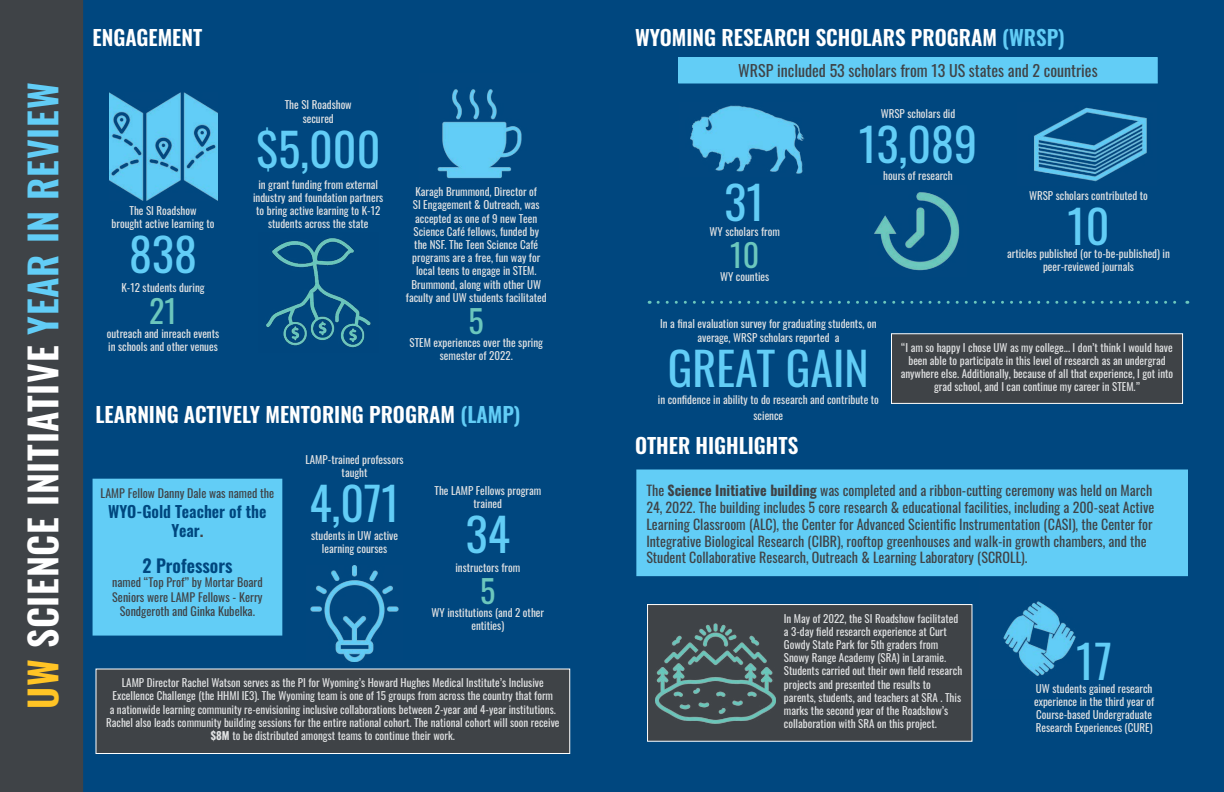
<style>
.page{position:relative;width:1224px;height:792px;background:#fff}
.page>*{position:absolute;margin:0;border:0;box-sizing:border-box;transform-origin:0 0}
.t1{font:46px "Oswald";color:#62cdf6}
.t2{font:600 38px "Oswald";letter-spacing:.02em;color:#fff}
.t3{font:32px "Oswald";color:#6cc7bd}
.t4{font:600 21px "Oswald";color:#fff}
.t5{font:600 18px "Oswald";color:#00477f}
.t6{font:16px "Oswald";color:#3f4347}
.t7{font:600 16px/19.2px "Oswald";color:#00477f;text-align:center}
.t8{font:14px/16.8px "Oswald";color:#3f4347}
.t9{font:12px/14.4px "Oswald";color:#3f4347;text-align:center}
.t10{font:11px/13.2px "Oswald";color:#e1e2e3;text-align:center}
.s1{color:#ffc425}
.s2{color:#62cdf6}
.s3{color:#3f4347}
.s4{font-weight:700}
</style>
<div class="page">
<div style="left:83px;top:0;width:1141px;height:792px;background:#00477f"></div>
<div style="left:0;top:0;width:83px;height:792px;background:#3f4347"></div>
<div style="left:679px;top:58px;width:478px;height:25px;background:#62cdf6"></div>
<div style="left:678px;top:57px;width:480px;height:27px;border:1px solid #62cdf6"></div>
<div style="left:93px;top:479px;width:189px;height:156px;background:#62cdf6"></div>
<div style="left:93px;top:479px;width:189px;height:157px;border:1px solid #62cdf6"></div>
<img style="left:680px;top:102px;width:130px;height:75px">
<img style="left:869px;top:185px;width:98px;height:92px">
<img style="left:1017px;top:102px;width:140px;height:83px">
<div style="left:892px;top:334px;width:291px;height:69px;background:#3f4347"></div>
<div style="left:891px;top:333px;width:292px;height:71px;border:1px solid #fff"></div>
<svg style="left:658px;top:301px;width:530px;height:3px;background:#19658d"></svg>
<div style="left:648px;top:605px;width:324px;height:136px;background:#3f4347"></div>
<div style="left:647px;top:604px;width:325px;height:138px;border:1px solid #fff"></div>
<div style="left:637px;top:470px;width:551px;height:106px;background:#62cdf6"></div>
<div style="left:96px;top:669px;width:474px;height:85px;background:#3f4347"></div>
<div style="left:96px;top:669px;width:474px;height:85px;border:1px solid #fff"></div>
<img style="left:109px;top:93px;width:108px;height:108px">
<img style="left:258px;top:232px;width:120px;height:120px">
<img style="left:307px;top:566px;width:96px;height:96px">
<img style="left:979px;top:579px;width:120px;height:120px">
<img style="left:655px;top:623px;width:120px;height:101px">
<img style="left:420px;top:73px;width:120px;height:120px">
<h2 class="t2" style="left:23px;top:709px;width:628px;rotate:-90deg"><span class="s1">UW</span> SCIENCE INITIATIVE <span class="s2">YEAR IN REVIEW</span></h2>
<h3 class="t4" style="left:93px;top:26px;width:111px">ENGAGEMENT</h3>
<p class="t10" style="left:112px;top:203px;width:104px">The SI Roadshow<br>brought active learning to</p>
<h1 class="t1" style="left:129px;top:214px;width:69px">838</h1>
<p class="t10" style="left:121px;top:280px;width:85px">K-12 students during</p>
<h3 class="t3" style="left:149px;top:283px;width:29px">21</h3>
<p class="t10" style="left:107px;top:325px;width:114px;text-align:left">outreach and inreach events in schools and other venues</p>
<p class="t10" style="left:285px;top:97px;width:69px">The SI Roadshow secured</p>
<h1 class="t1" style="left:256px;top:108px;width:126px">$5,000</h1>
<p class="t10" style="left:253px;top:177px;width:132px">in grant funding from external industry and foundation partners to bring active learning to K-12 students across the state</p>
<p class="t10" style="left:406px;top:184px;width:142px">Karagh Brummond, Director of<br>SI Engagement &amp; Outreach, was accepted as one of 9 new Teen<br>Science Café fellows, funded by the NSF. The Teen Science Café programs are a free, fun way for local teens to engage in STEM.<br>Brummond, along with other UW faculty and UW students facilitated</p>
<h3 class="t3" style="left:469px;top:292px;width:17px">5</h3>
<p class="t10" style="left:410px;top:335px;width:135px">STEM experiences over the spring semester of 2022.</p>
<h3 class="t4" style="left:96px;top:404px;width:427px">LEARNING ACTIVELY MENTORING PROGRAM <span class="s2">(LAMP)</span></h3>
<p class="t9" style="left:101px;top:485px;width:175px">LAMP Fellow Danny Dale was named the</p>
<h3 class="t7" style="left:108px;top:503px;width:160px">WYO-Gold Teacher of the<br>Year<span class="s3">.</span></h3>
<h3 class="t5" style="left:142px;top:556px;width:91px">2 Professors</h3>
<p class="t9" style="left:112px;top:574px;width:152px">named “Top Prof” by Mortar Board<br>Seniors were LAMP Fellows - Kerry<br>Sondgeroth and Ginka Kubelka.</p>
<p class="t10" style="left:305px;top:452px;width:100px">LAMP-trained professors taught</p>
<h1 class="t1" style="left:310px;top:463px;width:92px">4,071</h1>
<p class="t10" style="left:311px;top:528px;width:89px">students in UW active learning courses</p>
<p class="t10" style="left:434px;top:483px;width:108px">The LAMP Fellows program trained</p>
<h1 class="t1" style="left:466px;top:493px;width:46px">34</h1>
<p class="t10" style="left:455px;top:560px;width:66px">instructors from</p>
<h3 class="t3" style="left:480px;top:562px;width:17px">5</h3>
<p class="t10" style="left:432px;top:605px;width:114px">WY institutions (and 2 other entities)</p>
<p class="t10" style="left:106px;top:675px;width:455px">LAMP Director Rachel Watson serves as the PI for Wyoming’s Howard Hughes Medical Institute’s Inclusive Excellence Challenge (the HHMI IE3). The Wyoming team is one of 15 groups from across the country that form<br>a nationwide learning community re-envisioning inclusive collaborations between 2-year and 4-year institutions.<br>Rachel also leads community building sessions for the entire national cohort. The national cohort will soon receive <span class="s4">$8M</span> to be distributed amongst teams to continue their work.</p>
<h3 class="t4" style="left:635px;top:26px;width:431px">WYOMING RESEARCH SCHOLARS PROGRAM <span class="s2">(WRSP)</span></h3>
<h3 class="t6" style="left:738px;top:56px;width:361px">WRSP included 53 scholars from 13 US states and 2 countries</h3>
<h1 class="t1" style="left:725px;top:161px;width:42px">31</h1>
<p class="t10" style="left:710px;top:224px;width:72px">WY scholars from</p>
<h3 class="t3" style="left:730px;top:226px;width:31px">10</h3>
<p class="t10" style="left:720px;top:269px;width:51px">WY counties</p>
<p class="t10" style="left:881px;top:106px;width:76px">WRSP scholars did</p>
<h1 class="t1" style="left:859px;top:103px;width:120px">13,089</h1>
<p class="t10" style="left:883px;top:168px;width:71px">hours of research</p>
<p class="t10" style="left:1029px;top:188px;width:120px">WRSP scholars contributed to</p>
<h1 class="t1" style="left:1068px;top:185px;width:43px">10</h1>
<p class="t10" style="left:1007px;top:246px;width:164px">articles published (or to-be-published) in peer-reviewed journals</p>
<p class="t10" style="left:660px;top:316px;width:218px">In a final evaluation survey for graduating students, on average, WRSP scholars reported a</p>
<h1 class="t1" style="left:668px;top:327px;width:202px">GREAT GAIN</h1>
<p class="t10" style="left:658px;top:390px;width:222px;line-height:16px">in confidence in ability to do research and contribute to science</p>
<h3 class="t4" style="left:635px;top:434px;width:165px">OTHER HIGHLIGHTS</h3>
<p class="t10" style="left:901px;top:340px;width:274px">“I am so happy I chose UW as my college... I don’t think I would have been able to participate in this level of research as an undergrad anywhere else. Additionally, because of all that experience, I got into grad school, and I can continue my career in STEM.”</p>
<p class="t8" style="left:646px;top:481px;width:509px">The <span class="s4">Science Initiative building</span> was completed and a ribbon-cutting ceremony was held on March 24, 2022. The building includes 5 core research &amp; educational facilities, including a 200-seat Active Learning Classroom (ALC), the Center for Advanced Scientific Instrumentation (CASI), the Center for Integrative Biological Research (CIBR), rooftop greenhouses and walk-in growth chambers, and the Student Collaborative Research, Outreach &amp; Learning Laboratory (SCROLL).</p>
<p class="t10" style="left:784px;top:611px;width:180px;text-align:left">In May of 2022, the SI Roadshow facilitated a 3-day field research experience at Curt Gowdy State Park for 5th graders from Snowy Range Academy (SRA) in Laramie.<br>Students carried out their own field research projects and presented the results to parents, students, and teachers at SRA . This marks the second year of the Roadshow’s collaboration with SRA on this project.</p>
<h1 class="t1" style="left:1076px;top:620px;width:37px">17</h1>
<p class="t10" style="left:1034px;top:681px;width:122px;text-align:left">UW students gained research experience in the third year of<br>Course-based Undergraduate<br>Research Experiences (CURE)</p>
</div>
